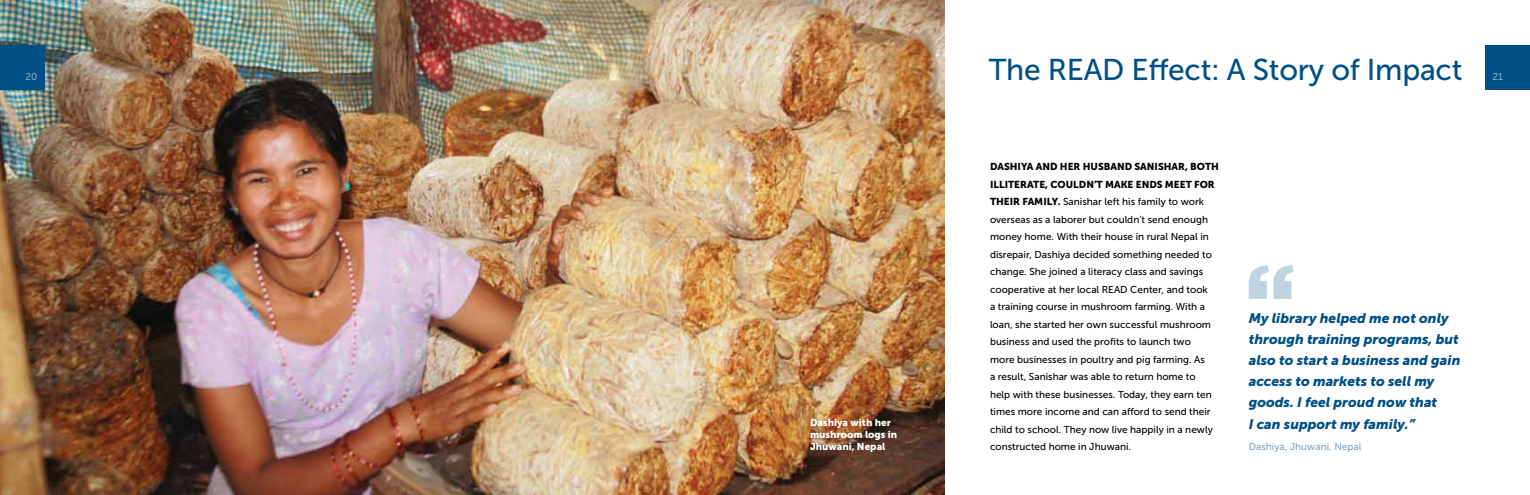
<style>
.page{position:relative;width:1530px;height:495px;background:#fff}
.page>*{position:absolute;margin:0;border:0;box-sizing:border-box;transform-origin:0 0}
.t1{font:30px "Museo Sans 500";letter-spacing:-.01em;color:#005087}
.t2{font:italic 13.75px/21.2px "Museo Sans 900";color:#005087}
.t3{font:10px/17.5px "Museo Sans 500";color:#000}
.t4{font:10px/17.5px "Museo Sans 900";color:#000}
.t5{font:10px/12px "Museo Sans 900";color:#fff}
.t6{font:10px "Museo Sans 500";color:#80a7c3}
.s1{font-family:"Museo Sans 900"}
</style>
<div class="page">
<svg style="left:1249px;top:265px;width:45px;height:34px"></svg>
<img style="left:0;top:0;width:945px;height:495px">
<div style="left:0;top:45px;width:45px;height:45px;background:#005087"></div>
<div style="left:1485px;top:45px;width:45px;height:45px;background:#005087"></div>
<h1 class="t1" style="left:989px;top:53px;width:475px">The READ Effect: A Story of Impact</h1>
<p class="t6" style="left:25px;top:71px;width:13px">20</p>
<p class="t6" style="left:1492px;top:71px;width:12px">21</p>
<p class="t5" style="left:810px;top:416px;width:89px">Dashiya with her mushroom logs in<br>Jhuwani, Nepal</p>
<p class="t4" style="left:990px;top:158px;width:231px">DASHIYA AND HER HUSBAND SANISHAR, BOTH<br>ILLITERATE, COULDN’T MAKE ENDS MEET FOR</p>
<p class="t3" style="left:990px;top:193px;width:224px"><span class="s1">THEIR FAMILY.</span> Sanishar left his family to work overseas as a laborer but couldn’t send enough money home. With their house in rural Nepal in disrepair, Dashiya decided something needed to change. She joined a literacy class and savings cooperative at her local READ Center, and took a training course in mushroom farming. With a loan, she started her own successful mushroom business and used the profits to launch two more businesses in poultry and pig farming. As a result, Sanishar was able to return home to help with these businesses. Today, they earn ten times more income and can afford to send their child to school. They now live happily in a newly constructed home in Jhuwani.</p>
<h2 class="t2" style="left:1249px;top:307px;width:213px">My library helped me not only through training programs, but also to start a business and gain access to markets to sell my goods. I feel proud now that<br>I can support my family.”</h2>
<p class="t6" style="left:1249px;top:441px;width:114px">Dashiya, Jhuwani, Nepal</p>
</div>
